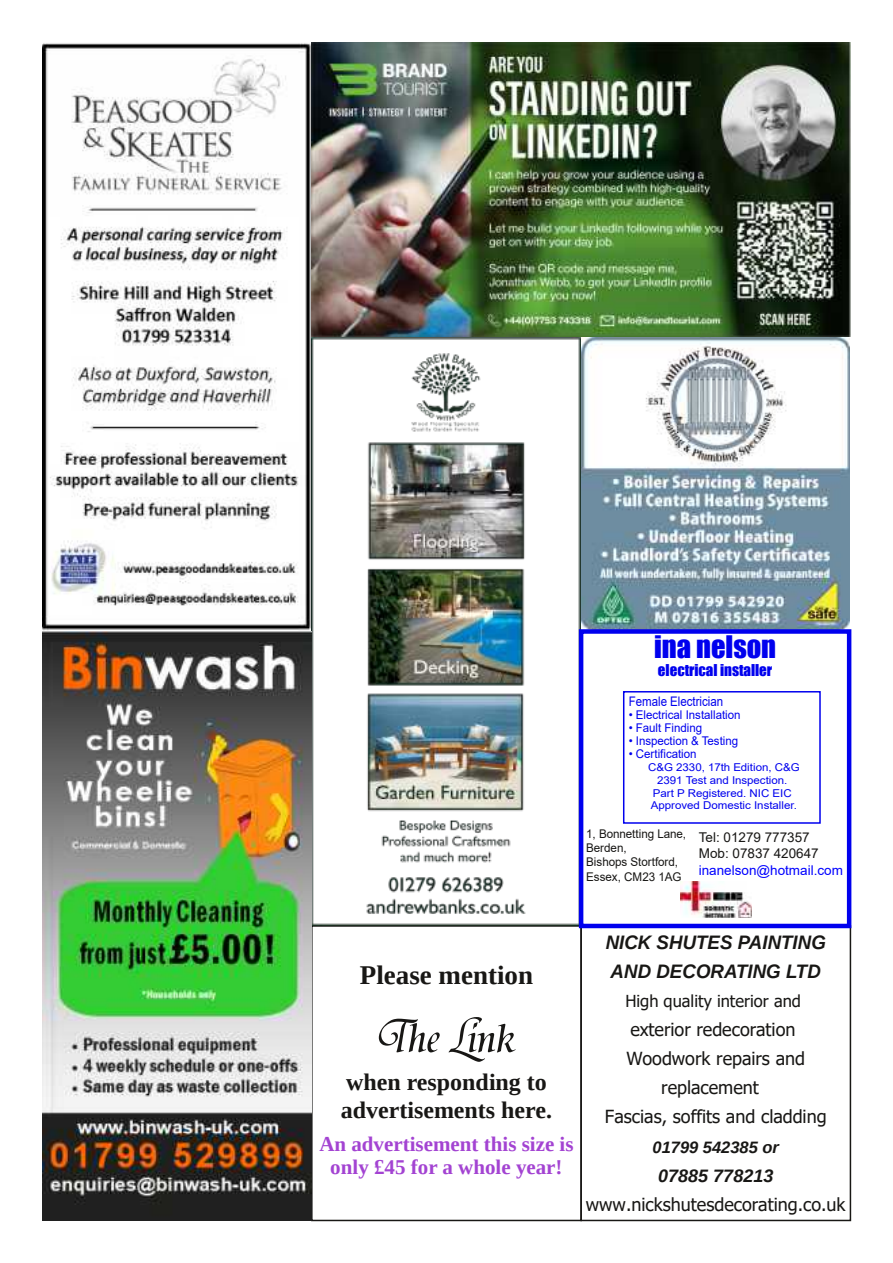
<style>
.page{position:relative;width:893px;height:1263px;background:#fff}
.page>*{position:absolute;margin:0;border:0;box-sizing:border-box;transform-origin:0 0}
.t1{font:51px "Tiranti Solid Let Plain";color:#181715}
.t2{font:28.5px "Impact";color:#00e}
.t3{font:700 27px "Liberation Serif";color:#181715}
.t4{font:700 24px/28.8px "Liberation Serif";color:#181715}
.t5{font:700 21px/23.7px "Liberation Serif";color:#a343d2;text-align:center}
.t6{font:italic 700 19.5px/29.1px "Liberation Sans";color:#181715;scale:.96 1}
.t7{font:18px "Tahoma";color:#181715}
.t8{font:italic 700 18px "Liberation Sans";color:#181715}
.t9{font:16.5px "Tahoma";color:#181715}
.t10{font:italic 700 16.5px "Liberation Sans";color:#181715}
.t11{font:15px "Impact";letter-spacing:-.005em;color:#00e}
.t12{font:13.5px/16.2px "Arial";color:#181715}
.t13{font:13.5px "Arial";color:#00f}
.t14{font:13.2px "Arial";color:#00e;scale:.87 1}
.t15{font:12px "Arial";color:#00e;scale:.96 1}
.t16{font:12px/14.4px "Arial";letter-spacing:-.005em;color:#181715}
.t17{font:10.8px/12.9px "Arial";letter-spacing:-.005em;color:#00e;text-align:center;scale:1.07 1}
</style>
<div class="page">
<img style="left:581px;top:337px;width:269px;height:292px">
<div style="left:580px;top:925px;width:271px;height:296px;border:2px solid #181715"></div>
<div style="left:311px;top:925px;width:271px;height:296px;border:2px solid #181715"></div>
<img style="left:43px;top:43px;width:269px;height:1177px">
<img style="left:312px;top:337px;width:268px;height:589px">
<div style="left:579px;top:629px;width:272px;height:299px;border:4px solid #00e"></div>
<div style="left:623px;top:691px;width:198px;height:133px;border:2px solid #00e"></div>
<img style="left:681px;top:882px;width:70px;height:36px">
<img style="left:312px;top:43px;width:538px;height:294px">
<h2 class="t2" style="left:654px;top:630px;width:123px">ina nelson</h2>
<p class="t11" style="left:658px;top:660px;width:116px">electrical installer</p>
<p class="t14" style="left:629px;top:694px;width:110px">Female Electrician</p>
<p class="t15" style="left:629px;top:708px;width:118px">• Electrical Installation</p>
<p class="t15" style="left:629px;top:721px;width:78px">• Fault Finding</p>
<p class="t15" style="left:629px;top:734px;width:116px">• Inspection &amp; Testing</p>
<p class="t15" style="left:629px;top:747px;width:72px">• Certification</p>
<p class="t17" style="left:648px;top:760px;width:143px">C&amp;G 2330, 17th Edition, C&amp;G<br>2391 Test and Inspection.<br>Part P Registered. NIC EIC<br>Approved Domestic Installer.</p>
<p class="t16" style="left:586px;top:826px;width:101px">1, Bonnetting Lane,<br>Berden,<br>Bishops Stortford,<br>Essex, CM23 1AG</p>
<p class="t12" style="left:699px;top:829px;width:122px">Tel: 01279 777357<br>Mob: 07837 420647</p>
<p class="t13" style="left:699px;top:862px;width:146px">inanelson@hotmail.com</p>
<h3 class="t3" style="left:360px;top:960px;width:175px">Please mention</h3>
<h1 class="t1" style="left:377px;top:1005px;width:141px">The Link</h1>
<h3 class="t4" style="left:341px;top:1067px;width:213px">when responding to advertisements here.</h3>
<p class="t5" style="left:319px;top:1132px;width:256px">An advertisement this size is only £45 for a whole year!</p>
<p class="t6" style="left:606px;top:927px;width:231px">NICK SHUTES PAINTING<br>AND DECORATING LTD</p>
<p class="t9" style="left:625px;top:990px;width:177px">High quality interior and</p>
<p class="t7" style="left:630px;top:1018px;width:167px">exterior redecoration</p>
<p class="t7" style="left:626px;top:1047px;width:180px">Woodwork repairs and</p>
<p class="t7" style="left:661px;top:1076px;width:99px">replacement</p>
<p class="t7" style="left:605px;top:1105px;width:223px">Fascias, soffits and cladding</p>
<p class="t10" style="left:652px;top:1138px;width:128px">01799 542385 or</p>
<p class="t8" style="left:658px;top:1165px;width:117px">07885 778213</p>
<p class="t7" style="left:586px;top:1193px;width:261px">www.nickshutesdecorating.co.uk</p>
</div>
